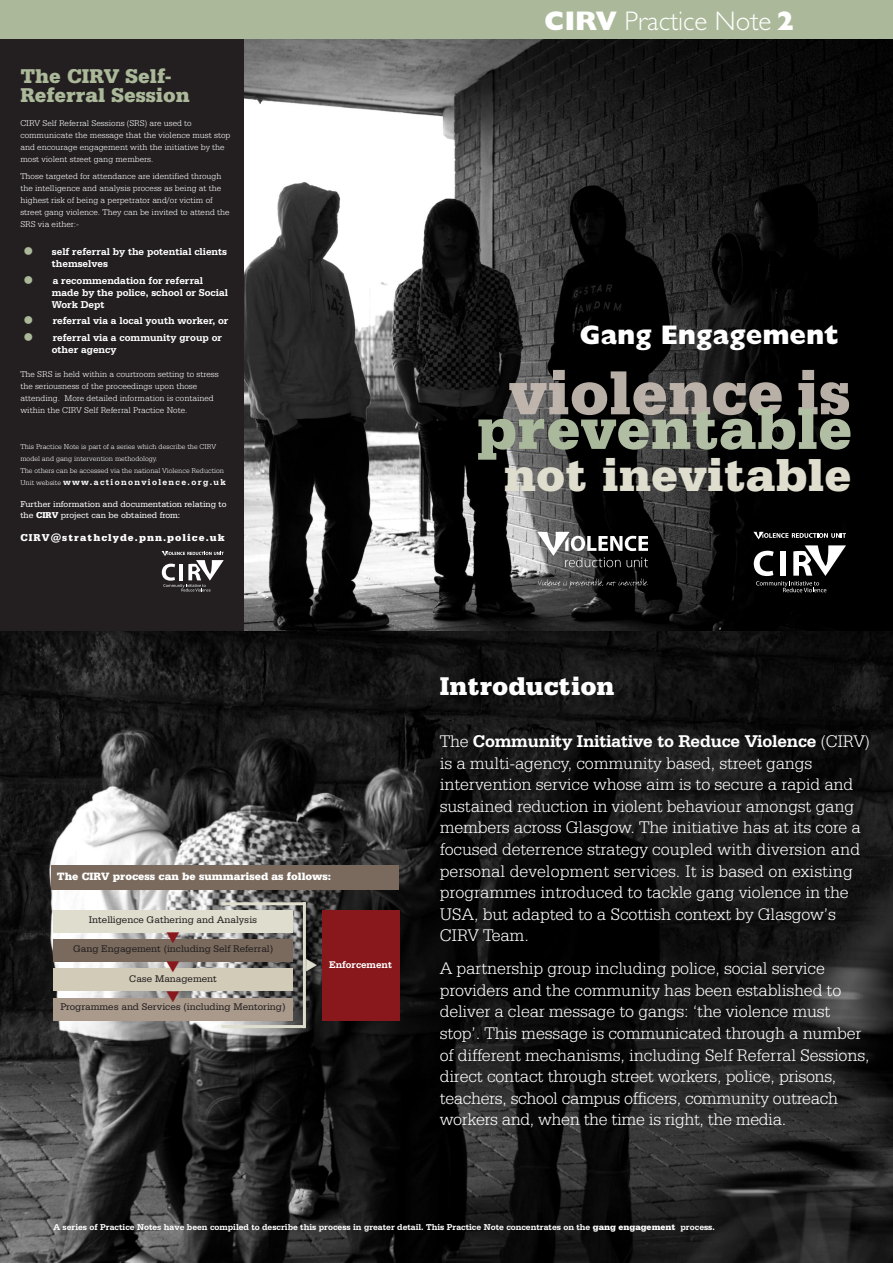
<style>
.page{position:relative;width:893px;height:1263px;background:#fff}
.page>*{position:absolute;margin:0;border:0;box-sizing:border-box;transform-origin:0 0}
.t1{font:900 48.6px "Serifa BT";color:#dfddce}
.t2{font:300 27px "M Gill Sans";color:#fff}
.t3{font:800 27px "Gill Sans";color:#fff}
.t4{font:900 27px "Serifa BT";color:#fff}
.t5{font:900 21px/19.5px "Serifa BT";color:#abb99a}
.t6{font:300 18px/21.6px "Serifa BT";letter-spacing:-.01em;color:#fff}
.t7{font:900 11.18px "Serifa BT";color:#fff}
.t8{font:700 10.5px/12px "Serifa BT";color:#fff}
.t9{font:900 10.5px "Serifa BT";letter-spacing:.1em;color:#fff}
.t10{font:10.2px "Serifa BT";color:#231f20}
.t11{font:700 10.2px "Serifa BT";color:#fff}
.t12{font:300 9px/12px "Serifa BT";color:#fff}
.t13{font:700 9px "Serifa BT";color:#fff}
.t14{font:9px/11px "Serifa BT";color:#fff}
.t15{font:700 9px "Serifa BT";letter-spacing:.15em;color:#fff}
.t16{font:300 7.5px/12px "Serifa BT";color:#fff}
.s1{font-weight:300;font-size:27px;color:#abb99a}
.s2{font-weight:300;font-size:7.5px}
.s3{font-weight:900}
.s4{font-family:"Gill Sans";font-weight:800}
.s5{font-weight:700}
</style>
<div class="page">
<img style="left:243px;top:38px;width:650px;height:593px">
<div style="left:0;top:23px;width:243px;height:608px;background:#231f20"></div>
<img style="left:0;top:631px;width:893px;height:632px">
<svg style="left:162px;top:551px;width:62px;height:40px"></svg>
<hr style="left:179px;top:564px;width:4px;height:16px;background:#fff">
<svg style="left:753px;top:532px;width:93px;height:7px"></svg>
<svg style="left:754px;top:545px;width:92px;height:47px"></svg>
<div style="left:780px;top:551px;width:6px;height:25px;background:#fff"></div>
<svg style="left:537px;top:532px;width:111px;height:35px"></svg>
<svg style="left:538px;top:578px;width:110px;height:10px"></svg>
<img style="left:509px;top:370px;width:273px;height:45px">
<img style="left:798px;top:370px;width:51px;height:39px">
<img style="left:478px;top:419px;width:138px;height:41px">
<img style="left:618px;top:409px;width:232px;height:41px">
<img style="left:696px;top:409px;width:77px;height:6px">
<img style="left:798px;top:409px;width:16px;height:6px">
<div style="left:0;top:0;width:893px;height:38px;background:#abb99a"></div>
<div style="left:53px;top:910px;width:240px;height:23px;background:#dfddce"></div>
<div style="left:53px;top:939px;width:240px;height:23px;background:#7a6a5d"></div>
<div style="left:53px;top:968px;width:240px;height:22px;background:#d2cbb8"></div>
<div style="left:53px;top:998px;width:240px;height:22px;background:#aa9a8c"></div>
<div style="left:322px;top:910px;width:77px;height:110px;background:#88181b"></div>
<hr style="left:303px;top:902px;width:3px;height:126px;background:#dfddce">
<hr style="left:221px;top:1025px;width:82px;height:3px;background:#dfddce">
<hr style="left:221px;top:902px;width:84px;height:3px;background:#dfddce">
<div style="left:52px;top:866px;width:347px;height:24px;background:#7a6a5d"></div>
<svg style="left:167px;top:991px;width:12px;height:7px"></svg>
<svg style="left:167px;top:962px;width:12px;height:6px"></svg>
<svg style="left:306px;top:959px;width:11px;height:12px"></svg>
<svg style="left:167px;top:933px;width:12px;height:6px"></svg>
<p class="t5" style="left:20px;top:68px;width:171px">The CIRV Self-<br>Referral Session</p>
<p class="t12" style="left:20px;top:118px;width:211px">CIRV Self Referral Sessions (SRS) are used to communicate the message that the violence must stop and encourage engagement with the initiative by the most violent street gang members.</p>
<p class="t12" style="left:20px;top:171px;width:211px">Those targeted for attendance are identified through the intelligence and analysis process as being at the highest risk of being a perpetrator and/or victim of street gang violence. They can be invited to attend the SRS via either:-</p>
<p class="t8" style="left:52px;top:247px;width:177px;text-indent:-31px"><span class="s1">•</span> self referral by the potential clients themselves</p>
<p class="t8" style="left:52px;top:275px;width:178px;text-indent:-31px"><span class="s1">•</span> a recommendation for referral made by the police, school or Social<br>Work Dept</p>
<p class="t8" style="left:20px;top:316px;width:209px"><span class="s1">•</span> referral via a local youth worker, or</p>
<p class="t8" style="left:52px;top:332px;width:172px;text-indent:-31px"><span class="s1">•</span> referral via a community group or other agency</p>
<p class="t12" style="left:20px;top:369px;width:200px">The SRS is held within a courtroom setting to stress the seriousness of the proceedings upon those attending. More detailed information is contained within the CIRV Self Referral Practice Note.</p>
<p class="t16" style="left:20px;top:441px;width:205px">This Practice Note is part of a series which describe the CIRV model and gang intervention methodology.<br>The others can be accessed via the national Violence Reduction</p>
<p class="t15" style="left:20px;top:479px;width:207px"><span class="s2">Unitwebsite</span>www.actiononviolence.org.uk</p>
<p class="t14" style="left:20px;top:499px;width:208px">Further information and documentation relating to the <span class="s3">CIRV</span> project can be obtained from:</p>
<p class="t9" style="left:20px;top:534px;width:206px">CIRV@strathclyde.pnn.police.uk</p>
<h2 class="t2" style="left:544px;top:11px;width:252px"><span class="s4">CIRV</span> Practice Note <span class="s4">2</span></h2>
<h2 class="t3" style="left:579px;top:325px;width:261px">Gang Engagement</h2>
<h1 class="t1" style="left:504px;top:459px;width:349px">not inevitable</h1>
<p class="t7" style="left:57px;top:873px;width:276px">The CIRV process can be summarised as follows:</p>
<p class="t10" style="left:89px;top:916px;width:170px">Intelligence Gathering and Analysis</p>
<p class="t10" style="left:73px;top:945px;width:201px">Gang Engagement (including Self Referral)</p>
<p class="t10" style="left:129px;top:975px;width:89px">Case Management</p>
<p class="t10" style="left:60px;top:1004px;width:226px">Programmes and Services (including Mentoring)</p>
<p class="t11" style="left:329px;top:961px;width:64px">Enforcement</p>
<h2 class="t4" style="left:440px;top:677px;width:176px">Introduction</h2>
<p class="t6" style="left:440px;top:732px;width:431px">The <span class="s5">Community Initiative to Reduce Violence</span> (CIRV) is a multi-agency, community based, street gangs intervention service whose aim is to secure a rapid and sustained reduction in violent behaviour amongst gang members across Glasgow. The initiative has at its core a focused deterrence strategy coupled with diversion and personal development services. It is based on existing programmes introduced to tackle gang violence in the USA, but adapted to a Scottish context by Glasgow’s CIRV Team.</p>
<p class="t6" style="left:440px;top:959px;width:431px">A partnership group including police, social service providers and the community has been established to deliver a clear message to gangs: ‘the violence must stop’. This message is communicated through a number of different mechanisms, including Self Referral Sessions, direct contact through street workers, police, prisons, teachers, school campus officers, community outreach workers and, when the time is right, the media.</p>
<p class="t13" style="left:53px;top:1224px;width:663px">A series of Practice Notes have been compiled to describe this process in greater detail. This Practice Note concentrates on the <span class="s3">gang engagement</span> process.</p>
</div>
